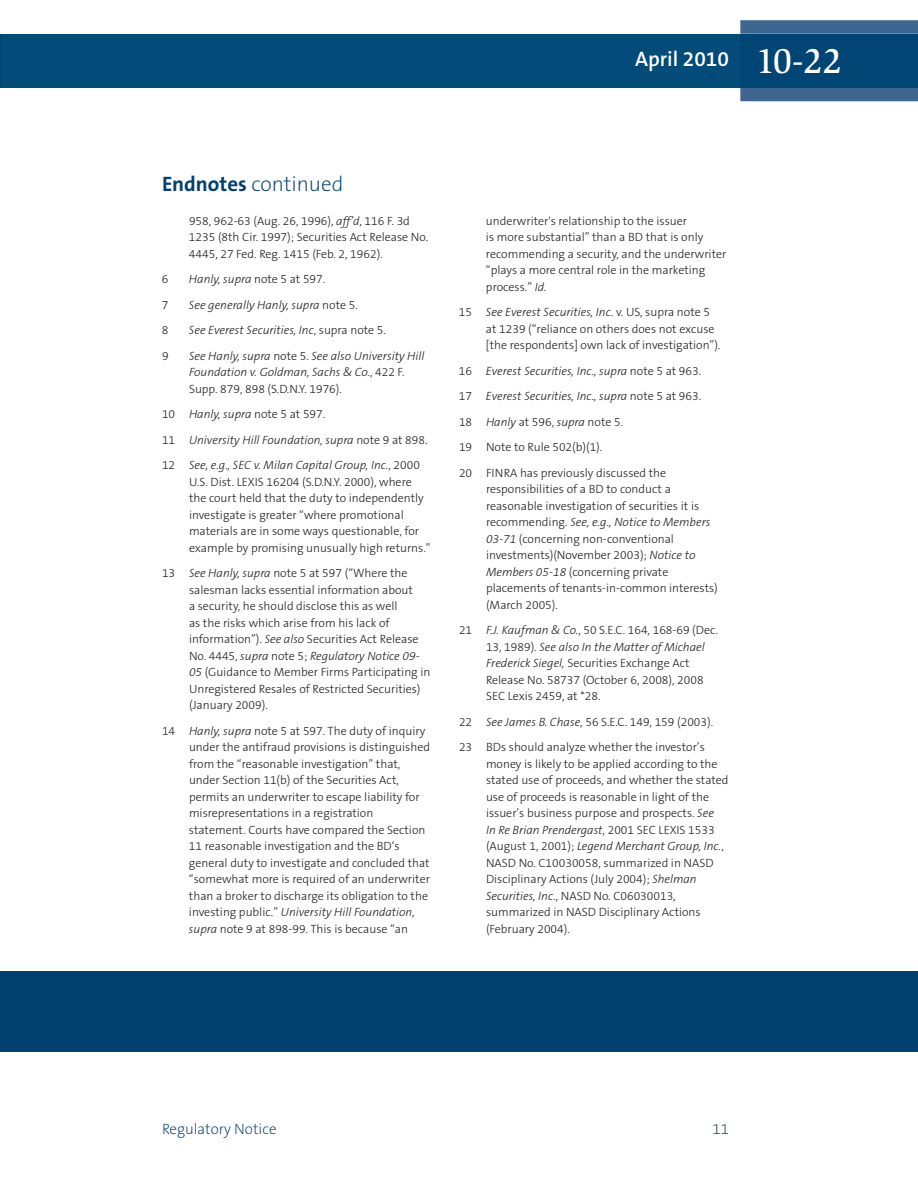
<style>
.page{position:relative;width:918px;height:1188px;background:#fff}
.page>*{position:absolute;margin:0;border:0;box-sizing:border-box;transform-origin:0 0}
.t1{font:500 36px "Slimbach LT";color:#fff}
.t2{font:200 21px "The Sans B2";color:#004170}
.t3{font:600 21px "The Sans B6";color:#fff}
.t4{font:200 15px "The Sans B2";color:#004170}
.t5{font:300 12px/16.5px "The Sans B3";color:#221f1f}
.t6{font:italic 300 12px/16.5px "The Sans B3";color:#221f1f}
.s1{font-family:"The Sans B7";font-weight:700}
.s2{font-style:italic}
.s3{font-style:normal}
</style>
<div class="page">
<div style="left:0;top:34px;width:740px;height:54px;background:#034c7a"></div>
<svg style="left:740px;top:20px;width:178px;height:81px;background:#416992"></svg>
<div style="left:740px;top:34px;width:178px;height:54px;background:#004573"></div>
<div style="left:0;top:971px;width:918px;height:81px;background:#004170"></div>
<hr style="left:0;top:34px;width:1px;height:54px;background:#004271">
<h2 class="t3" style="left:635px;top:50px;width:95px">April 2010</h2>
<h1 class="t1" style="left:756px;top:46px;width:88px">10-22</h1>
<h2 class="t2" style="left:162px;top:176px;width:183px"><span class="s1">Endnotes</span> continued</h2>
<p class="t5" style="left:189px;top:214px;width:241px">958, 962-63 (Aug. 26, 1996), <span class="s2">aff’d</span>, 116 F. 3d<br>1235 (8th Cir. 1997); Securities Act Release No.<br>4445, 27 Fed. Reg. 1415 (Feb. 2, 1962).</p>
<p class="t5" style="left:162px;top:272px;width:8px">6</p>
<p class="t6" style="left:189px;top:272px;width:138px">Hanly, supra <span class="s3">note 5 at 597.</span></p>
<p class="t5" style="left:162px;top:298px;width:8px">7</p>
<p class="t6" style="left:189px;top:298px;width:170px">See generally Hanly, supra <span class="s3">note 5.</span></p>
<p class="t5" style="left:162px;top:323px;width:8px">8</p>
<p class="t6" style="left:189px;top:323px;width:199px">See Everest Securities, Inc<span class="s3">, supra note 5.</span></p>
<p class="t5" style="left:162px;top:349px;width:8px">9</p>
<p class="t6" style="left:189px;top:349px;width:237px">See Hanly, supra <span class="s3">note 5.</span> See also University Hill<br>Foundation v. Goldman, Sachs &amp; Co.<span class="s3">, 422 F.<br>Supp. 879, 898 (S.D.N.Y. 1976).</span></p>
<p class="t6" style="left:162px;top:403px;width:267px;line-height:25.5px"><span class="s3">10</span> Hanly, supra <span class="s3">note 5 at 597.<br>11</span> University Hill Foundation, supra <span class="s3">note 9 at 898.<br>12</span> See, e.g., SEC v. Milan Capital Group, Inc.<span class="s3">, 2000</span></p>
<p class="t5" style="left:189px;top:475px;width:243px">U.S. Dist. LEXIS 16204 (S.D.N.Y. 2000), where the court held that the duty to independently investigate is greater “where promotional materials are in some ways questionable, for example by promising unusually high returns.”</p>
<p class="t5" style="left:189px;top:566px;width:243px;text-indent:-27px">13 <span class="s2">See Hanly, supra</span> note 5 at 597 (“Where the salesman lacks essential information about<br>a security, he should disclose this as well<br>as the risks which arise from his lack of information”). <span class="s2">See also</span> Securities Act Release No. 4445, <span class="s2">supra</span> note 5; <span class="s2">Regulatory Notice 09- 05</span> (Guidance to Member Firms Participating in Unregistered Resales of Restricted Securities) (January 2009).</p>
<p class="t5" style="left:189px;top:724px;width:243px;text-indent:-27px">14 <span class="s2">Hanly, supra</span> note 5 at 597. The duty of inquiry under the antifraud provisions is distinguished from the “reasonable investigation” that, under Section 11(b) of the Securities Act, permits an underwriter to escape liability for misrepresentations in a registration statement. Courts have compared the Section 11 reasonable investigation and the BD‘s general duty to investigate and concluded that “somewhat more is required of an underwriter than a broker to discharge its obligation to the investing public.” <span class="s2">University Hill Foundation, supra</span> note 9 at 898-99. This is because “an</p>
<p class="t5" style="left:486px;top:214px;width:242px">underwriter's relationship to the issuer<br>is more substantial” than a BD that is only recommending a security, and the underwriter “plays a more central role in the marketing process.” <span class="s2">Id.</span></p>
<p class="t5" style="left:486px;top:305px;width:236px;text-indent:-27px">15 <span class="s2">See Everest Securities, Inc.</span> v. US, supra note 5 at 1239 (“reliance on others does not excuse [the respondents] own lack of investigation”).</p>
<p class="t5" style="left:459px;top:359px;width:244px;line-height:25.5px">16 <span class="s2">Everest Securities, Inc., supra</span> note 5 at 963.<br>17 <span class="s2">Everest Securities, Inc., supra</span> note 5 at 963.<br>18 <span class="s2">Hanly</span> at 596, <span class="s2">supra</span> note 5.<br>19 Note to Rule 502(b)(1).<br>20 FINRA has previously discussed the</p>
<p class="t5" style="left:486px;top:482px;width:233px">responsibilities of a BD to conduct a reasonable investigation of securities it is recommending. <span class="s2">See, e.g., Notice to Members 03-71</span> (concerning non-conventional investments)(November 2003); <span class="s2">Notice to Members 05-18</span> (concerning private placements of tenants-in-common interests) (March 2005).</p>
<p class="t5" style="left:486px;top:623px;width:234px;text-indent:-27px">21 <span class="s2">F.J. Kaufman &amp; Co.</span>, 50 S.E.C. 164, 168-69 (Dec.<br>13, 1989). <span class="s2">See also In the Matter of Michael Frederick Siegel,</span> Securities Exchange Act Release No. 58737 (October 6, 2008), 2008<br>SEC Lexis 2459, at *28.</p>
<p class="t5" style="left:459px;top:710px;width:256px;line-height:25.5px">22 <span class="s2">See James B. Chase</span>, 56 S.E.C. 149, 159 (2003).<br>23 BDs should analyze whether the investor’s</p>
<p class="t5" style="left:486px;top:757px;width:244px">money is likely to be applied according to the stated use of proceeds, and whether the stated use of proceeds is reasonable in light of the issuer’s business purpose and prospects. <span class="s2">See<br>In Re Brian Prendergast</span>, 2001 SEC LEXIS 1533 (August 1, 2001); <span class="s2">Legend Merchant Group, Inc.</span>, NASD No. C10030058, summarized in NASD Disciplinary Actions (July 2004); <span class="s2">Shelman Securities, Inc.</span>, NASD No. C06030013, summarized in NASD Disciplinary Actions (February 2004).</p>
<p class="t4" style="left:162px;top:1123px;width:116px">Regulatory Notice</p>
<p class="t4" style="left:712px;top:1123px;width:18px">11</p>
</div>
